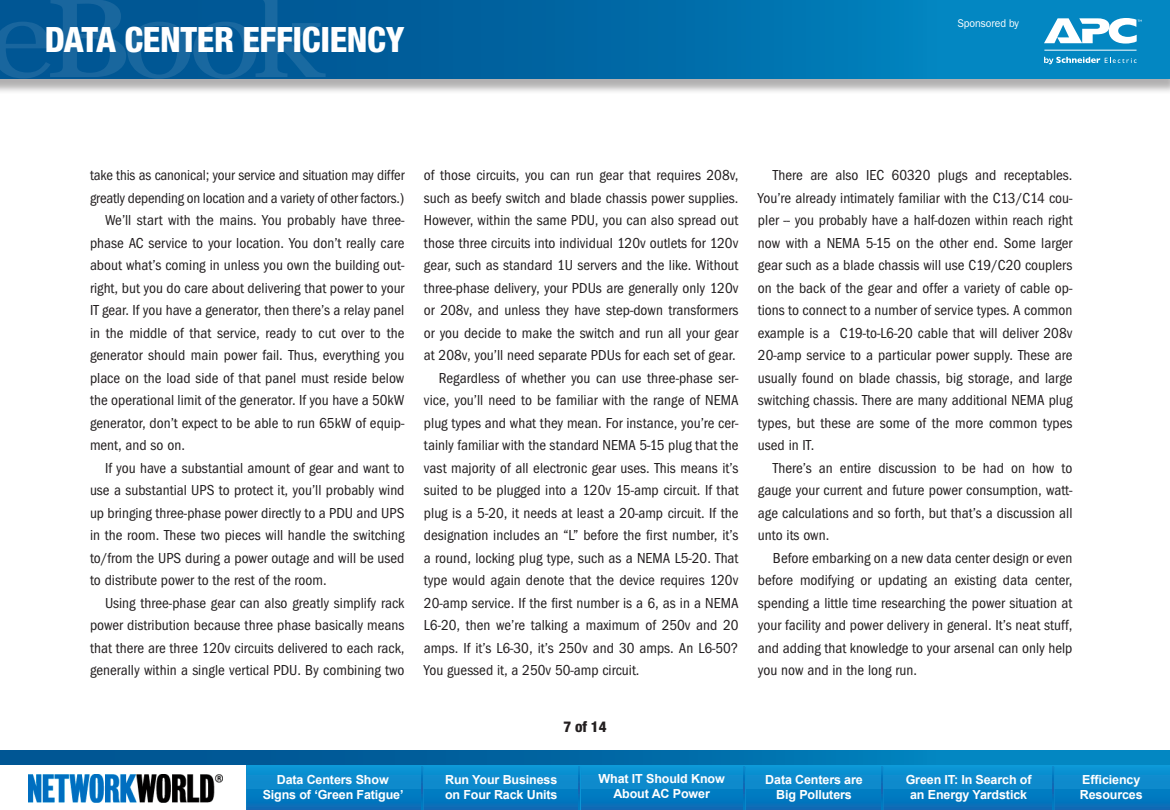
<style>
.page{position:relative;width:1170px;height:810px;background:#fff}
.page>*{position:absolute;margin:0;border:0;box-sizing:border-box;transform-origin:0 0}
.t1{font:800 condensed 35px "Helvetica Neue LT Std";letter-spacing:-.01em;color:#fff}
.t2{font:condensed 15px/22.5px "Franklin Gothic";color:#231f20;text-align:justify}
.t3{font:800 condensed 15px "Helvetica Neue LT Std";color:#231f20}
.t4{font:700 12.5px/15px "Arial";letter-spacing:-.01em;color:#fff;text-align:center}
.t5{font:11.25px "Franklin Gothic";letter-spacing:-.015em;color:#fff;scale:.94 1}
</style>
<div class="page">
<div style="left:0;top:0;width:1170px;height:94px;background:#231f20;opacity:.35"></div>
<svg style="left:326px;top:0;width:844px;height:79px;background:#0072ae"></svg>
<svg style="left:0;top:0;width:326px;height:79px;background:#085c98"></svg>
<div style="left:246px;top:765px;width:924px;height:25px;background:#0e8cce"></div>
<div style="left:246px;top:789px;width:924px;height:21px;background:linear-gradient(to right,#0376bd,#0376bd)"></div>
<svg style="left:0;top:750px;width:1170px;height:15px;background:#006ba7"></svg>
<img style="left:29px;top:774px;width:193px;height:28px">
<hr style="left:422px;top:767px;width:2px;height:43px;background:#fff">
<svg style="left:421px;top:772px;width:1px;height:38px"></svg>
<hr style="left:580px;top:767px;width:1px;height:43px;background:#fff">
<svg style="left:579px;top:772px;width:1px;height:38px"></svg>
<hr style="left:745px;top:767px;width:1px;height:43px;background:#fff">
<svg style="left:743px;top:772px;width:2px;height:17px"></svg>
<svg style="left:743px;top:789px;width:2px;height:21px"></svg>
<hr style="left:882px;top:767px;width:1px;height:43px;background:#fff">
<svg style="left:881px;top:772px;width:1px;height:38px"></svg>
<hr style="left:1053px;top:767px;width:1px;height:43px;background:#fff">
<svg style="left:1052px;top:772px;width:1px;height:38px"></svg>
<svg style="left:1044px;top:57px;width:93px;height:7px"></svg>
<hr style="left:1044px;top:50px;width:93px;height:1px;background:#fff">
<svg style="left:1044px;top:18px;width:98px;height:26px"></svg>
<h1 class="t1" style="left:45px;top:18px;width:361px">DATA CENTER EFFICIENCY</h1>
<p class="t5" style="left:958px;top:17px;width:67px">Sponsored by</p>
<p class="t2" style="left:90px;top:164px;width:316px">take this as canonical; your service and situation may differ</p>
<p class="t2" style="left:90px;top:186px;width:316px">greatly depending on location and a variety of other factors.)</p>
<p class="t2" style="left:105px;top:209px;width:301px">We’ll start with the mains. You probably have three-</p>
<p class="t2" style="left:90px;top:231px;width:316px">phase AC service to your location. You don’t really care</p>
<p class="t2" style="left:90px;top:254px;width:316px">about what’s coming in unless you own the building out-</p>
<p class="t2" style="left:90px;top:276px;width:316px">right, but you do care about delivering that power to your</p>
<p class="t2" style="left:90px;top:299px;width:316px">IT gear. If you have a generator, then there’s a relay panel</p>
<p class="t2" style="left:90px;top:321px;width:316px">in the middle of that service, ready to cut over to the</p>
<p class="t2" style="left:90px;top:344px;width:316px">generator should main power fail. Thus, everything you</p>
<p class="t2" style="left:90px;top:366px;width:316px">place on the load side of that panel must reside below</p>
<p class="t2" style="left:90px;top:389px;width:316px">the operational limit of the generator. If you have a 50kW</p>
<p class="t2" style="left:90px;top:411px;width:316px">generator, don’t expect to be able to run 65kW of equip-</p>
<p class="t2" style="left:90px;top:434px;width:96px">ment, and so on.</p>
<p class="t2" style="left:105px;top:456px;width:301px">If you have a substantial amount of gear and want to</p>
<p class="t2" style="left:90px;top:479px;width:316px">use a substantial UPS to protect it, you’ll probably wind</p>
<p class="t2" style="left:90px;top:501px;width:316px">up bringing three-phase power directly to a PDU and UPS</p>
<p class="t2" style="left:90px;top:524px;width:316px">in the room. These two pieces will handle the switching</p>
<p class="t2" style="left:90px;top:546px;width:316px">to/from the UPS during a power outage and will be used</p>
<p class="t2" style="left:90px;top:569px;width:238px">to distribute power to the rest of the room.</p>
<p class="t2" style="left:105px;top:591px;width:301px">Using three-phase gear can also greatly simplify rack</p>
<p class="t2" style="left:90px;top:614px;width:316px">power distribution because three phase basically means</p>
<p class="t2" style="left:90px;top:636px;width:316px">that there are three 120v circuits delivered to each rack,</p>
<p class="t2" style="left:90px;top:659px;width:316px">generally within a single vertical PDU. By combining two</p>
<p class="t2" style="left:424px;top:164px;width:316px">of those circuits, you can run gear that requires 208v,</p>
<p class="t2" style="left:424px;top:186px;width:316px">such as beefy switch and blade chassis power supplies.</p>
<p class="t2" style="left:424px;top:209px;width:316px">However, within the same PDU, you can also spread out</p>
<p class="t2" style="left:424px;top:231px;width:316px">those three circuits into individual 120v outlets for 120v</p>
<p class="t2" style="left:424px;top:254px;width:316px">gear, such as standard 1U servers and the like. Without</p>
<p class="t2" style="left:424px;top:276px;width:316px">three-phase delivery, your PDUs are generally only 120v</p>
<p class="t2" style="left:424px;top:299px;width:316px">or 208v, and unless they have step-down transformers</p>
<p class="t2" style="left:424px;top:321px;width:316px">or you decide to make the switch and run all your gear</p>
<p class="t2" style="left:424px;top:344px;width:313px">at 208v, you’ll need separate PDUs for each set of gear.</p>
<p class="t2" style="left:439px;top:366px;width:301px">Regardless of whether you can use three-phase ser-</p>
<p class="t2" style="left:424px;top:389px;width:316px">vice, you’ll need to be familiar with the range of NEMA</p>
<p class="t2" style="left:424px;top:411px;width:316px">plug types and what they mean. For instance, you’re cer-</p>
<p class="t2" style="left:424px;top:434px;width:316px">tainly familiar with the standard NEMA 5-15 plug that the</p>
<p class="t2" style="left:424px;top:456px;width:316px">vast majority of all electronic gear uses. This means it’s</p>
<p class="t2" style="left:424px;top:479px;width:316px">suited to be plugged into a 120v 15-amp circuit. If that</p>
<p class="t2" style="left:424px;top:501px;width:316px">plug is a 5-20, it needs at least a 20-amp circuit. If the</p>
<p class="t2" style="left:424px;top:524px;width:316px">designation includes an “L” before the first number, it’s</p>
<p class="t2" style="left:424px;top:546px;width:316px">a round, locking plug type, such as a NEMA L5-20. That</p>
<p class="t2" style="left:424px;top:569px;width:316px">type would again denote that the device requires 120v</p>
<p class="t2" style="left:424px;top:591px;width:316px">20-amp service. If the first number is a 6, as in a NEMA</p>
<p class="t2" style="left:424px;top:614px;width:316px">L6-20, then we’re talking a maximum of 250v and 20</p>
<p class="t2" style="left:424px;top:636px;width:316px">amps. If it’s L6-30, it’s 250v and 30 amps. An L6-50?</p>
<p class="t2" style="left:424px;top:659px;width:217px">You guessed it, a 250v 50-amp circuit.</p>
<p class="t3" style="left:563px;top:717px;width:45px">7 of 14</p>
<p class="t2" style="left:758px;top:164px;width:316px;text-indent:15px">There are also IEC 60320 plugs and receptables.<br>You’re already intimately familiar with the C13/C14 cou&shy;pler -- you probably have a half-dozen within reach right now with a NEMA 5-15 on the other end. Some larger gear such as a blade chassis will use C19/C20 couplers on the back of the gear and offer a variety of cable op&shy;tions to connect to a number of service types. A common example is a C19-to-L6-20 cable that will deliver 208v 20-amp service to a particular power supply. These are usually found on blade chassis, big storage, and large switching chassis. There are many additional NEMA plug types, but these are some of the more common types used in IT.</p>
<p class="t2" style="left:758px;top:456px;width:316px;text-indent:15px">There’s an entire discussion to be had on how to gauge your current and future power consumption, watt&shy;age calculations and so forth, but that’s a discussion all unto its own.</p>
<p class="t2" style="left:758px;top:546px;width:316px;text-indent:15px">Before embarking on a new data center design or even before modifying or updating an existing data center, spending a little time researching the power situation at your facility and power delivery in general. It’s neat stuff, and adding that knowledge to your arsenal can only help you now and in the long run.</p>
<p class="t4" style="left:263px;top:772px;width:142px">Data Centers Show<br>Signs of ‘Green Fatigue’</p>
<p class="t4" style="left:445px;top:772px;width:114px;text-align:left">Run Your Business on Four Rack Units</p>
<p class="t4" style="left:599px;top:771px;width:128px">What IT Should Know<br>About AC Power</p>
<p class="t4" style="left:765px;top:772px;width:99px">Data Centers are<br>Big Polluters</p>
<p class="t4" style="left:906px;top:772px;width:127px">Green IT: In Search of an Energy Yardstick</p>
<p class="t4" style="left:1080px;top:772px;width:64px;text-align:left">Efficiency<br>Resources</p>
</div>
